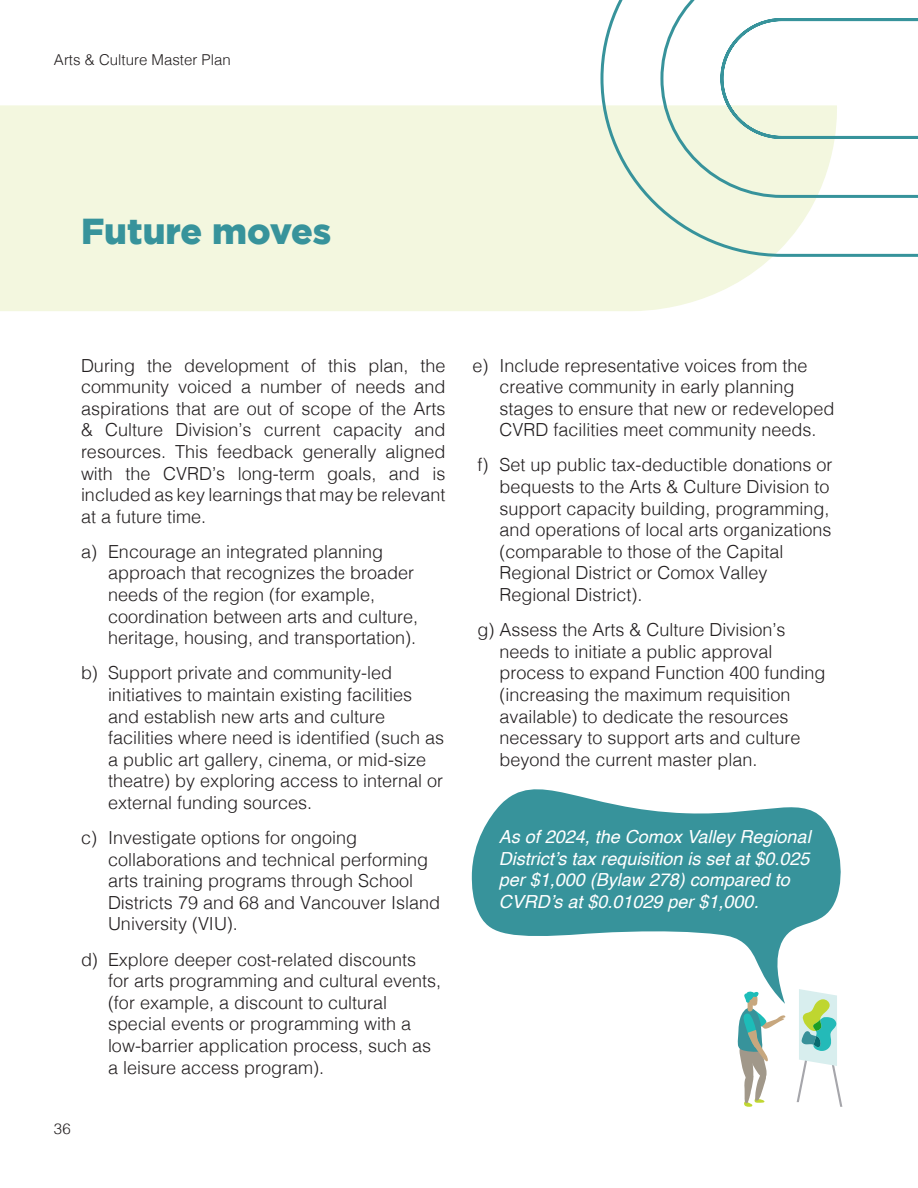
<style>
.page{position:relative;width:918px;height:1188px;background:#fff}
.page>*{position:absolute;margin:0;border:0;box-sizing:border-box;transform-origin:0 0}
.t1{font:900 36px "Gotham";color:#37939b}
.t2{font:300 18px/21.6px "Helvetica";color:#231f20}
.t3{font:italic 18px/21.6px "Helvetica";color:#fff}
.t4{font:300 15px "Helvetica";color:#231f20}
</style>
<div class="page">
<div style="left:0;top:105px;width:771px;height:206px;background:#f3f7df"></div>
<svg style="left:599px;top:0;width:319px;height:258px"></svg>
<svg style="left:472px;top:789px;width:369px;height:202px;fill:#37939b"></svg>
<svg style="left:738px;top:991px;width:48px;height:116px"></svg>
<svg style="left:797px;top:989px;width:45px;height:118px"></svg>
<p class="t4" style="left:54px;top:47px;width:178px">Arts &amp; Culture Master Plan</p>
<p class="t1" style="left:81px;top:211px;width:252px">Future moves</p>
<p class="t2" style="left:81px;top:353px;width:366px;text-align:justify">During the development of this plan, the community voiced a number of needs and aspirations that are out of scope of the Arts &amp; Culture Division’s current capacity and resources. This feedback generally aligned with the CVRD’s long-term goals, and is included as key learnings that may be relevant at a future time.</p>
<p class="t2" style="left:108px;top:539px;width:312px;text-indent:-27px">a) Encourage an integrated planning approach that recognizes the broader needs of the region (for example, coordination between arts and culture, heritage, housing, and transportation).</p>
<p class="t2" style="left:108px;top:661px;width:338px;text-indent:-27px">b) Support private and community-led initiatives to maintain existing facilities and establish new arts and culture facilities where need is identified (such as a public art gallery, cinema, or mid-size theatre) by exploring access to internal or external funding sources.</p>
<p class="t2" style="left:108px;top:826px;width:334px;text-indent:-27px">c) Investigate options for ongoing collaborations and technical performing arts training programs through School Districts 79 and 68 and Vancouver Island University (VIU).</p>
<p class="t2" style="left:108px;top:947px;width:335px;text-indent:-27px">d) Explore deeper cost-related discounts for arts programming and cultural events, (for example, a discount to cultural special events or programming with a low-barrier application process, such as a leisure access program).</p>
<p class="t4" style="left:54px;top:1116px;width:18px">36</p>
<p class="t2" style="left:500px;top:353px;width:337px;text-indent:-27px">e) Include representative voices from the creative community in early planning stages to ensure that new or redeveloped CVRD facilities meet community needs.</p>
<p class="t2" style="left:500px;top:453px;width:335px;text-indent:-22px">f) Set up public tax-deductible donations or bequests to the Arts &amp; Culture Division to support capacity building, programming, and operations of local arts organizations (comparable to those of the Capital Regional District or Comox Valley Regional District).</p>
<p class="t2" style="left:500px;top:618px;width:328px;text-indent:-22px">g) Assess the Arts &amp; Culture Division’s needs to initiate a public approval process to expand Function 400 funding (increasing the maximum requisition available) to dedicate the resources necessary to support arts and culture beyond the current master plan.</p>
<p class="t3" style="left:499px;top:826px;width:313px">As of 2024, the Comox Valley Regional District’s tax requisition is set at $0.025 per $1,000 (Bylaw 278) compared to CVRD’s at $0.01029 per $1,000.</p>
</div>
